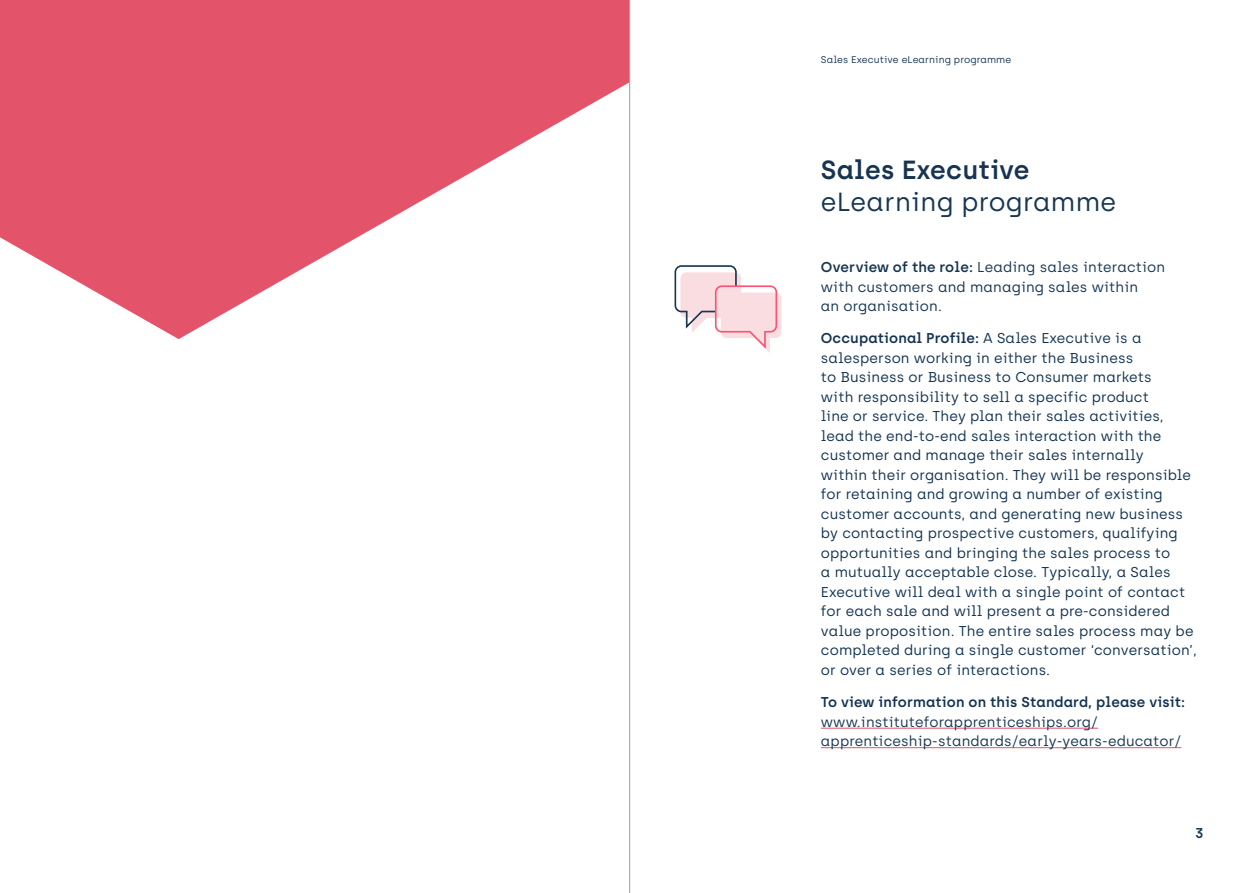
<style>
.page{position:relative;width:1259px;height:893px;background:#fff}
.page>*{position:absolute;margin:0;border:0;box-sizing:border-box;transform-origin:0 0}
.t1{font:26.25px "Archia";letter-spacing:.01em;color:#173652}
.t2{font:600 26.25px "Archia";letter-spacing:.01em;color:#173551}
.t3{font:14.25px/19.5px "Archia";letter-spacing:.01em;color:#133351}
.t4{font:14.25px/19.5px "Archia";letter-spacing:.01em;color:#173652}
.t5{font:600 14.25px "Archia";letter-spacing:.01em;color:#133351}
.t6{font:600 14.25px "Archia";color:#173652}
.t7{font:9.75px "Archia";letter-spacing:.01em;color:#173652}
.s1{font-weight:600}
</style>
<div class="page">
<hr style="left:821px;top:728px;width:277px;height:1px;background:#e3546b">
<hr style="left:821px;top:747px;width:360px;height:1px;background:#e3546b">
<svg style="left:674px;top:265px;width:107px;height:88px"></svg>
<svg style="left:0;top:0;width:629px;height:339px;fill:#e3546b"></svg>
<hr style="left:629px;top:0;width:1px;height:893px;background:#9d9d9c">
<p class="t7" style="left:821px;top:53px;width:192px">Sales Executive eLearning programme</p>
<h1 class="t2" style="left:821px;top:154px;width:210px">Sales Executive</h1>
<h1 class="t1" style="left:821px;top:187px;width:297px">eLearning programme</h1>
<p class="t4" style="left:821px;top:257px;width:346px"><span class="s1">Overview of the role:</span> Leading sales interaction with customers and managing sales within<br>an organisation.</p>
<p class="t3" style="left:821px;top:329px;width:377px"><span class="s1">Occupational Profile:</span> A Sales Executive is a salesperson working in either the Business<br>to Business or Business to Consumer markets<br>with responsibility to sell a specific product<br>line or service. They plan their sales activities, lead the end-to-end sales interaction with the customer and manage their sales internally<br>within their organisation. They will be responsible for retaining and growing a number of existing customer accounts, and generating new business by contacting prospective customers, qualifying opportunities and bringing the sales process to<br>a mutually acceptable close. Typically, a Sales Executive will deal with a single point of contact for each sale and will present a pre-considered value proposition. The entire sales process may be completed during a single customer ‘conversation’, or over a series of interactions.</p>
<p class="t5" style="left:821px;top:694px;width:366px">To view information on this Standard, please visit:</p>
<p class="t4" style="left:821px;top:712px;width:362px">www.instituteforapprenticeships.org/ apprenticeship-standards/early-years-educator/</p>
<p class="t6" style="left:1195px;top:824px;width:10px">3</p>
</div>
